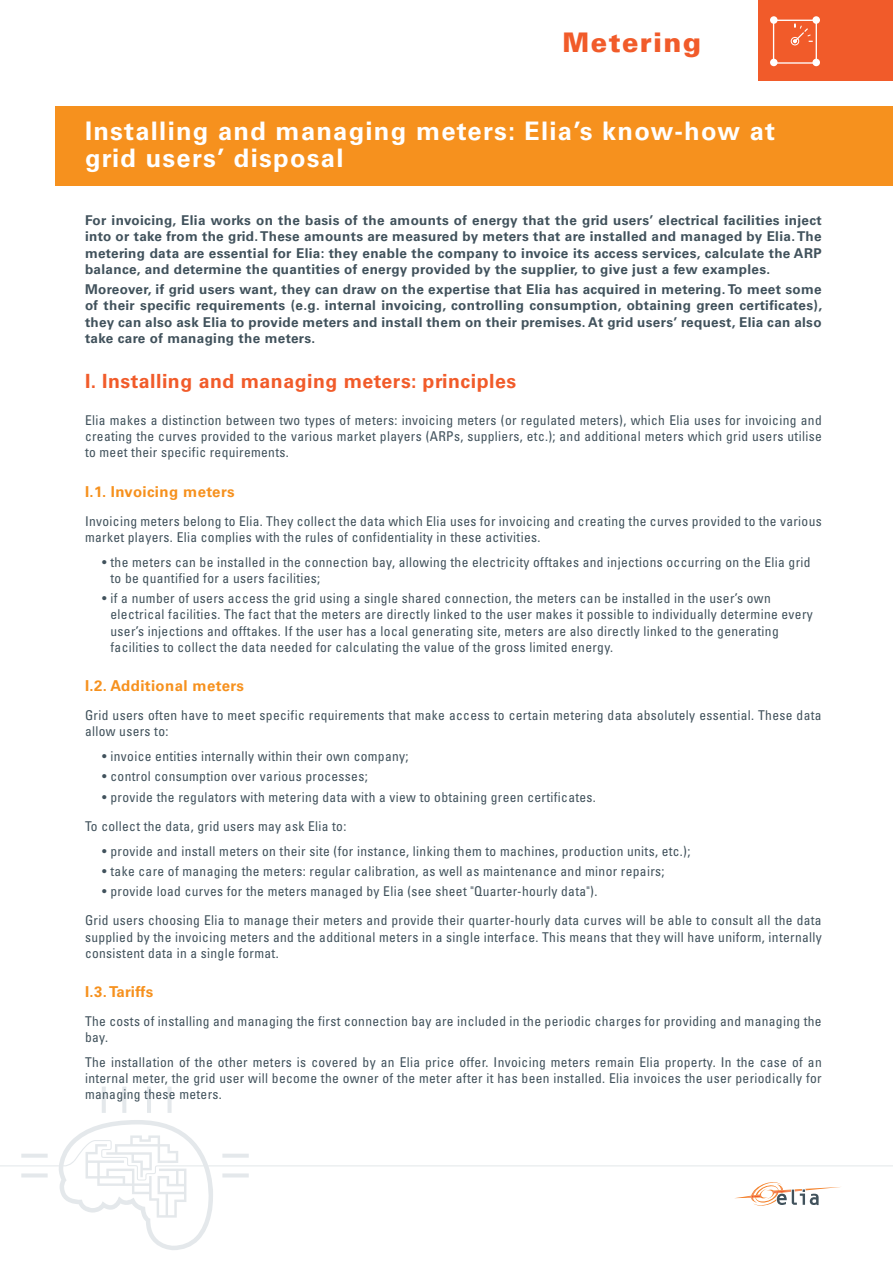
<style>
.page{position:relative;width:893px;height:1263px;background:#fff}
.page>*{position:absolute;margin:0;border:0;box-sizing:border-box;transform-origin:0 0}
.t1{font:900 27px "Univers";letter-spacing:.05em;color:#f15b2a}
.titel_fiche{font:700 25.5px/27px "Univers";letter-spacing:.05em;color:#fff}
.niveau1{font:700 19.5px "Univers";letter-spacing:.025em;color:#f15b2a}
.niveau2{font:700 15px "Univers";letter-spacing:.025em;color:#f6911e}
.body_algemeen{font:condensed 13.5px/16.2px "Univers";letter-spacing:.025em;color:#41525c;text-align:justify}
.opsomming1{font:condensed 13.5px/16.2px "Univers";letter-spacing:.025em;color:#41525c}
.body_algemeen-2{font:700 13.5px/16.2px "Univers";letter-spacing:.025em;color:#41525c;text-align:justify}
.dubbel_punt{font:condensed 13.5px/16.2px "Univers";letter-spacing:.025em;color:#41525c}
</style>
<div class="page">
<svg style="left:0;top:1086px;width:893px;height:164px"></svg>
<svg style="left:734px;top:1182px;width:107px;height:24px"></svg>
<div style="left:55px;top:106px;width:838px;height:80px;background:#f6911e"></div>
<div style="left:759px;top:0;width:134px;height:80px;background:#f15b2a"></div>
<div style="left:773px;top:20px;width:44px;height:44px;border:1px solid #fff"></div>
<div style="left:770px;top:16px;width:8px;height:8px;background:#fff;border-radius:50%"></div>
<div style="left:812px;top:16px;width:8px;height:8px;background:#fff;border-radius:50%"></div>
<div style="left:791px;top:37px;width:8px;height:8px;border:1px solid #fff;border-radius:50%"></div>
<div style="left:770px;top:59px;width:8px;height:7px;background:#fff;border-radius:50%"></div>
<div style="left:812px;top:59px;width:8px;height:7px;background:#fff;border-radius:50%"></div>
<svg style="left:793px;top:22px;width:21px;height:21px"></svg>
<p class="t1" style="left:562px;top:26px;width:140px">Metering</p>
<p class="titel_fiche" style="left:85px;top:117px;width:691px">Installing and managing meters: Elia’s know-how at grid users’ disposal</p>
<p class="body_algemeen-2" style="left:85px;top:212px;width:738px">For invoicing, Elia works on the basis of the amounts of energy that the grid users’ electrical facilities inject into or take from the grid. These amounts are measured by meters that are installed and managed by Elia. The metering data are essential for Elia: they enable the company to invoice its access services, calculate the ARP balance, and determine the quantities of energy provided by the supplier, to give just a few examples.</p>
<p class="body_algemeen-2" style="left:85px;top:282px;width:738px">Moreover, if grid users want, they can draw on the expertise that Elia has acquired in metering. To meet some of their specific requirements (e.g. internal invoicing, controlling consumption, obtaining green certificates), they can also ask Elia to provide meters and install them on their premises. At grid users’ request, Elia can also take care of managing the meters.</p>
<p class="niveau1" style="left:85px;top:369px;width:433px">I. Installing and managing meters: principles</p>
<p class="body_algemeen" style="left:85px;top:412px;width:738px">Elia makes a distinction between two types of meters: invoicing meters (or regulated meters), which Elia uses for invoicing and creating the curves provided to the various market players (ARPs, suppliers, etc.); and additional meters which grid users utilise to meet their specific requirements.</p>
<p class="niveau2" style="left:85px;top:483px;width:151px">I.1. Invoicing meters</p>
<p class="body_algemeen" style="left:85px;top:513px;width:738px">Invoicing meters belong to Elia. They collect the data which Elia uses for invoicing and creating the curves provided to the various market players. Elia complies with the rules of confidentiality in these activities.</p>
<p class="opsomming1" style="left:111px;top:553px;width:702px;text-indent:-9px">• the meters can be installed in the connection bay, allowing the electricity offtakes and injections occurring on the Elia grid to be quantified for a users facilities;</p>
<p class="opsomming1" style="left:111px;top:590px;width:704px;text-indent:-9px">• if a number of users access the grid using a single shared connection, the meters can be installed in the user’s own electrical facilities. The fact that the meters are directly linked to the user makes it possible to individually determine every user’s injections and offtakes. If the user has a local generating site, meters are also directly linked to the generating facilities to collect the data needed for calculating the value of the gross limited energy.</p>
<p class="niveau2" style="left:85px;top:677px;width:161px">I.2. Additional meters</p>
<p class="dubbel_punt" style="left:85px;top:707px;width:738px">Grid users often have to meet specific requirements that make access to certain metering data absolutely essential. These data allow users to:</p>
<p class="opsomming1" style="left:102px;top:748px;width:308px">• invoice entities internally within their own company;</p>
<p class="opsomming1" style="left:102px;top:768px;width:267px">• control consumption over various processes;</p>
<p class="opsomming1" style="left:102px;top:789px;width:495px">• provide the regulators with metering data with a view to obtaining green certificates.</p>
<p class="dubbel_punt" style="left:85px;top:818px;width:263px">To collect the data, grid users may ask Elia to:</p>
<p class="opsomming1" style="left:102px;top:842px;width:590px">• provide and install meters on their site (for instance, linking them to machines, production units, etc.);</p>
<p class="opsomming1" style="left:102px;top:863px;width:564px">• take care of managing the meters: regular calibration, as well as maintenance and minor repairs;</p>
<p class="opsomming1" style="left:102px;top:883px;width:497px">• provide load curves for the meters managed by Elia (see sheet "Quarter-hourly data").</p>
<p class="body_algemeen" style="left:85px;top:912px;width:738px">Grid users choosing Elia to manage their meters and provide their quarter-hourly data curves will be able to consult all the data supplied by the invoicing meters and the additional meters in a single interface. This means that they will have uniform, internally consistent data in a single format.</p>
<p class="niveau2" style="left:85px;top:983px;width:70px">I.3. Tariffs</p>
<p class="body_algemeen" style="left:85px;top:1013px;width:738px">The costs of installing and managing the first connection bay are included in the periodic charges for providing and managing the bay.</p>
<p class="body_algemeen" style="left:85px;top:1054px;width:738px">The installation of the other meters is covered by an Elia price offer. Invoicing meters remain Elia property. In the case of an internal meter, the grid user will become the owner of the meter after it has been installed. Elia invoices the user periodically for managing these meters.</p>
</div>
